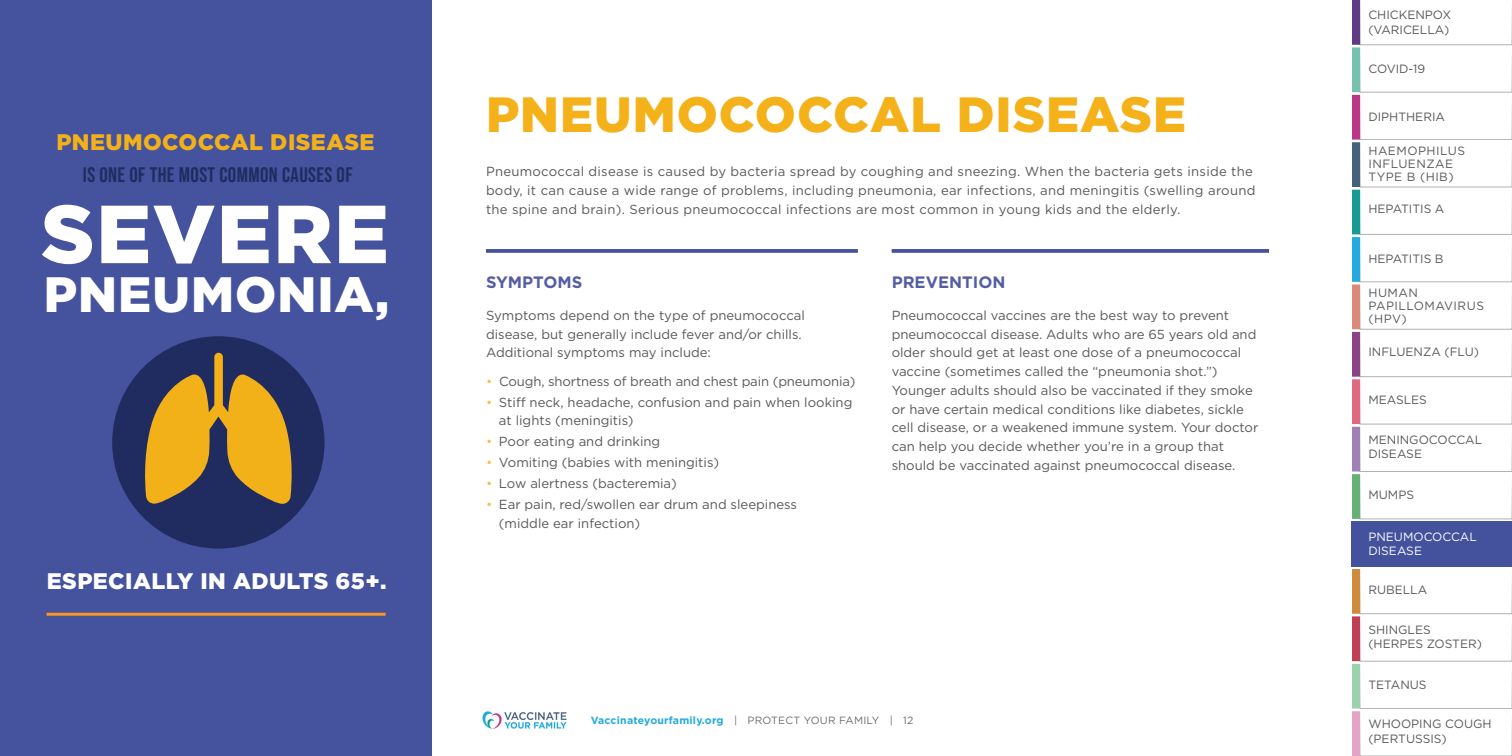
<style>
.page{position:relative;width:1512px;height:756px;background:#fff}
.page>*{position:absolute;margin:0;border:0;box-sizing:border-box;transform-origin:0 0}
.t1{font:900 82.2px "Gotham";letter-spacing:.02em;color:#fff}
.t2{font:900 49.65px "Gotham";letter-spacing:.02em;color:#fff}
.NEW_Title{font:900 49.5px "Gotham";letter-spacing:.02em;color:#f4b119}
.t3{font:900 22.5px "Gotham";letter-spacing:.02em;color:#fff}
.t4{font:900 22.5px "Gotham";letter-spacing:.02em;color:#f3b119}
.t5{font:21px "Bebas Neue";letter-spacing:.02em;color:#202c5f}
.subhead{font:700 16.5px "Gotham";color:#555da4}
.body{font:13.2px/18.8px "Gotham";color:#57585a}
.body-2{font:13.2px/18.8px "Gotham";letter-spacing:.02em;color:#57585a}
.t6{font:12px/14.2px "Gotham";color:#57585a}
.t7{font:12px/12.8px "Gotham";letter-spacing:.04em;color:#57585a}
.name_side{font:12px/14.2px "Gotham";color:#fff}
.t8{font:700 10.5px "Gotham";letter-spacing:.02em;color:#24aae1}
.s1{color:#f8bf4d}
.s2{font-weight:400;color:#6c6d70}
</style>
<div class="page">
<div style="left:1360px;top:521px;width:152px;height:46px;background:#44529d"></div>
<svg style="left:1352px;top:0;width:8px;height:756px;background:#958694"></svg>
<img style="left:482px;top:711px;width:85px;height:18px">
<div style="left:0;top:0;width:432px;height:756px;background:#45529d"></div>
<div style="left:112px;top:336px;width:213px;height:213px;background:#202c5f;border-radius:50%"></div>
<svg style="left:143px;top:353px;width:151px;height:151px"></svg>
<hr style="left:47px;top:613px;width:339px;height:3px;background:#f79623">
<svg style="left:892px;top:249px;width:377px;height:4px;background:#4f5ca2"></svg>
<svg style="left:486px;top:249px;width:372px;height:4px"></svg>
<div style="left:1352px;top:522px;width:160px;height:45px;background:#44529d"></div>
<p class="t4" style="left:56px;top:127px;width:320px">PNEUMOCOCCAL DISEASE</p>
<p class="t5" style="left:83px;top:162px;width:271px">IS ONE OF THE MOST COMMON CAUSES OF</p>
<p class="t1" style="left:41px;top:177px;width:349px">SEVERE</p>
<p class="t2" style="left:44px;top:260px;width:347px">PNEUMONIA,</p>
<p class="t3" style="left:47px;top:566px;width:341px">ESPECIALLY IN ADULTS 65+.</p>
<p class="NEW_Title" style="left:486px;top:81px;width:702px">PNEUMOCOCCAL DISEASE</p>
<p class="body-2" style="left:486px;top:162px;width:771px">Pneumococcal disease is caused by bacteria spread by coughing and sneezing. When the bacteria gets inside the body, it can cause a wide range of problems, including pneumonia, ear infections, and meningitis (swelling around the spine and brain). Serious pneumococcal infections are most common in young kids and the elderly.</p>
<p class="subhead" style="left:486px;top:271px;width:98px">SYMPTOMS</p>
<p class="body" style="left:486px;top:306px;width:320px">Symptoms depend on the type of pneumococcal disease, but generally include fever and/or chills.<br>Additional symptoms may include:</p>
<p class="body" style="left:486px;top:372px;width:371px"><span class="s1">•</span> Cough, shortness of breath and chest pain (pneumonia)</p>
<p class="body" style="left:499px;top:392px;width:355px;text-indent:-13px"><span class="s1">•</span> Stiff neck, headache, confusion and pain when looking at lights (meningitis)</p>
<p class="body" style="left:486px;top:432px;width:176px"><span class="s1">•</span> Poor eating and drinking</p>
<p class="body" style="left:486px;top:453px;width:235px"><span class="s1">•</span> Vomiting (babies with meningitis)</p>
<p class="body" style="left:486px;top:474px;width:192px"><span class="s1">•</span> Low alertness (bacteremia)</p>
<p class="body" style="left:499px;top:495px;width:300px;text-indent:-13px"><span class="s1">•</span> Ear pain, red/swollen ear drum and sleepiness (middle ear infection)</p>
<p class="subhead" style="left:892px;top:271px;width:115px">PREVENTION</p>
<p class="body" style="left:892px;top:306px;width:368px">Pneumococcal vaccines are the best way to prevent pneumococcal disease. Adults who are 65 years old and older should get at least one dose of a pneumococcal vaccine (sometimes called the “pneumonia shot.”)<br>Younger adults should also be vaccinated if they smoke or have certain medical conditions like diabetes, sickle cell disease, or a weakened immune system. Your doctor can help you decide whether you’re in a group that should be vaccinated against pneumococcal disease.</p>
<p class="t8" style="left:591px;top:714px;width:324px">Vaccinateyourfamily.org <span class="s2">| PROTECT YOUR FAMILY | 12</span></p>
<p class="t6" style="left:1368px;top:8px;width:84px">CHICKENPOX (VARICELLA)</p>
<p class="t6" style="left:1368px;top:62px;width:58px">COVID-19</p>
<p class="t6" style="left:1368px;top:109px;width:78px">DIPHTHERIA</p>
<p class="t7" style="left:1368px;top:145px;width:98px">HAEMOPHILUS<br>INFLUENZAE<br>TYPE B (HIB)</p>
<p class="t6" style="left:1368px;top:202px;width:78px">HEPATITIS A</p>
<p class="t6" style="left:1368px;top:251px;width:77px">HEPATITIS B</p>
<p class="t7" style="left:1368px;top:287px;width:117px">HUMAN<br>PAPILLOMAVIRUS (HPV)</p>
<p class="t6" style="left:1368px;top:344px;width:112px">INFLUENZA (FLU)</p>
<p class="t6" style="left:1368px;top:392px;width:60px">MEASLES</p>
<p class="t6" style="left:1368px;top:432px;width:115px">MENINGOCOCCAL<br>DISEASE</p>
<p class="t6" style="left:1368px;top:488px;width:47px">MUMPS</p>
<p class="name_side" style="left:1368px;top:530px;width:110px">PNEUMOCOCCAL<br>DISEASE</p>
<p class="t6" style="left:1368px;top:583px;width:60px">RUBELLA</p>
<p class="t6" style="left:1368px;top:622px;width:115px">SHINGLES (HERPES ZOSTER)</p>
<p class="t6" style="left:1368px;top:677px;width:60px">TETANUS</p>
<p class="t6" style="left:1368px;top:717px;width:125px">WHOOPING COUGH (PERTUSSIS)</p>
</div>
